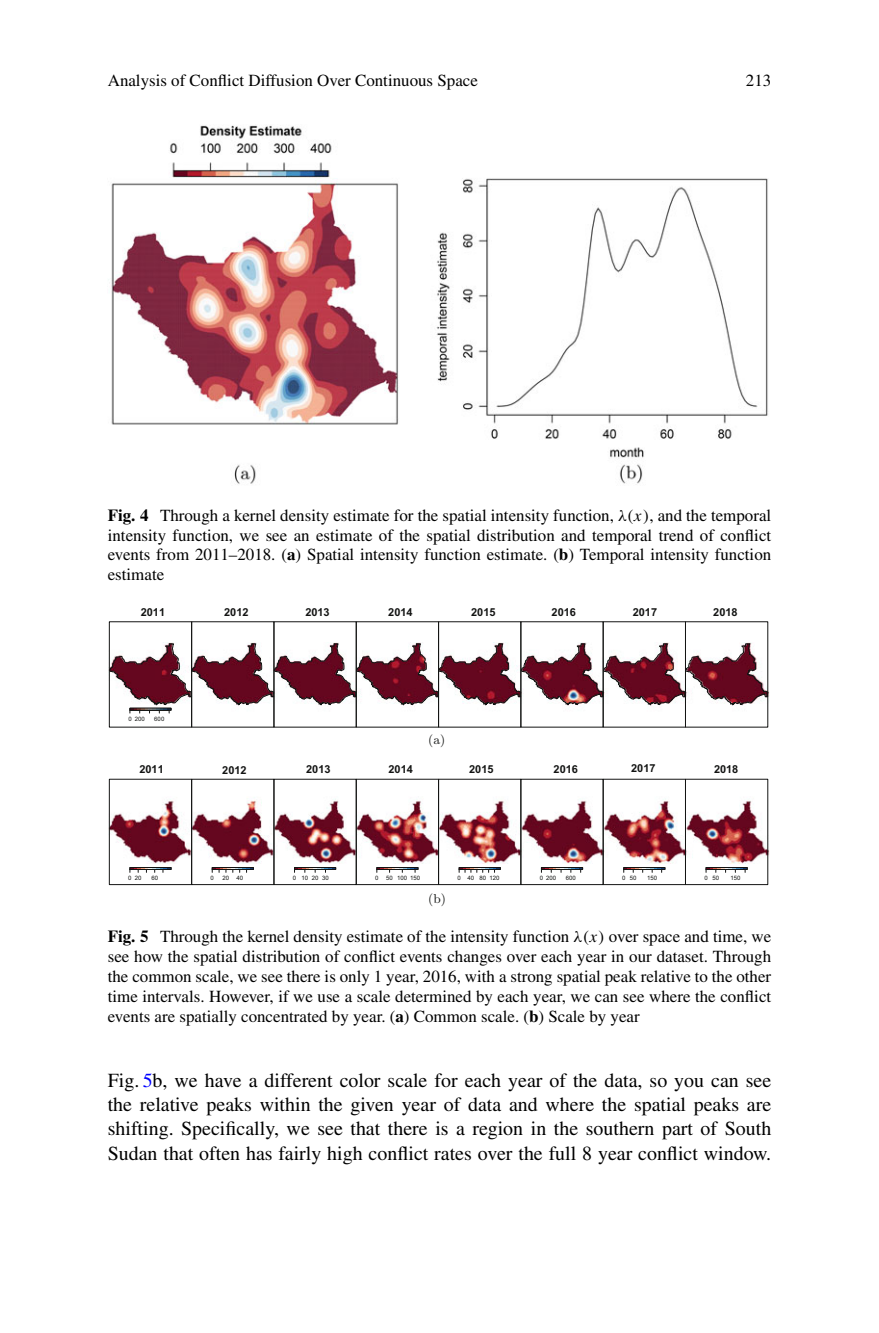
<style>
.page{position:relative;width:879px;height:1333px;background:#fff}
.page>*{position:absolute;margin:0;border:0;box-sizing:border-box;transform-origin:0 0}
.t1{font:20px/24px "Vplndr Srwxlk Times";color:#000;text-align:justify}
.t2{font:17px/20px "Vplndr Srwxlk Times";color:#000;text-align:justify}
.t3{font:12.8px "Gyhkbm Kwjclx CMR9";color:#131413}
.t4{font:700 11px "Rdrjmn Hxgkhj Arial";color:#131413}
.t5{font:6px "Qlblfj Nwjjdn Arial";color:#131413}
.s1{font-family:"Lwmbcx Dnqsvj Times";font-weight:700}
.s2{font-family:"Kjcmts Pqbnbw MTMI"}
.s3{color:#00f}
</style>
<div class="page">
<img style="left:111px;top:125px;width:657px;height:359px">
<img style="left:108px;top:642px;width:661px;height:221px">
<div style="left:191px;top:621px;width:83px;height:106px;border:1px solid #131413"></div>
<svg style="left:109px;top:643px;width:659px;height:70px"></svg>
<div style="left:130px;top:708px;width:41px;height:2px;border:1px solid #131413"></div>
<div style="left:109px;top:779px;width:83px;height:105px;border:1px solid #131413"></div>
<svg style="left:130px;top:869px;width:41px;height:3px"></svg>
<div style="left:130px;top:867px;width:41px;height:2px;border:1px solid #131413"></div>
<div style="left:191px;top:779px;width:83px;height:105px;border:1px solid #131413"></div>
<svg style="left:212px;top:869px;width:41px;height:3px"></svg>
<div style="left:212px;top:867px;width:42px;height:2px;border:1px solid #131413"></div>
<svg style="left:294px;top:869px;width:42px;height:3px"></svg>
<div style="left:294px;top:867px;width:42px;height:2px;border:1px solid #131413"></div>
<div style="left:356px;top:779px;width:83px;height:105px;border:1px solid #131413"></div>
<svg style="left:376px;top:869px;width:42px;height:3px"></svg>
<div style="left:376px;top:867px;width:42px;height:2px;border:1px solid #131413"></div>
<div style="left:438px;top:779px;width:83px;height:105px;border:1px solid #131413"></div>
<svg style="left:459px;top:869px;width:41px;height:3px"></svg>
<div style="left:459px;top:867px;width:41px;height:2px;border:1px solid #131413"></div>
<div style="left:520px;top:779px;width:83px;height:105px;border:1px solid #131413"></div>
<svg style="left:541px;top:869px;width:41px;height:3px"></svg>
<div style="left:541px;top:867px;width:42px;height:2px;border:1px solid #131413"></div>
<div style="left:603px;top:779px;width:83px;height:105px;border:1px solid #131413"></div>
<svg style="left:623px;top:869px;width:42px;height:3px"></svg>
<div style="left:623px;top:867px;width:42px;height:2px;border:1px solid #131413"></div>
<div style="left:685px;top:779px;width:83px;height:105px;border:1px solid #131413"></div>
<svg style="left:706px;top:869px;width:41px;height:3px"></svg>
<div style="left:706px;top:867px;width:41px;height:2px;border:1px solid #131413"></div>
<p class="t2" style="left:108px;top:72px;width:372px">Analysis of Conflict Diffusion Over Continuous Space</p>
<p class="t2" style="left:746px;top:72px;width:27px">213</p>
<p class="t2" style="left:108px;top:506px;width:665px"><span class="s1">Fig. 4</span> Through a kernel density estimate for the spatial intensity function, <span class="s2">λ(x)</span>, and the temporal intensity function, we see an estimate of the spatial distribution and temporal trend of conflict events from 2011–2018. (<span class="s1">a</span>) Spatial intensity function estimate. (<span class="s1">b</span>) Temporal intensity function estimate</p>
<p class="t4" style="left:141px;top:607px;width:26px">2011</p>
<p class="t4" style="left:224px;top:607px;width:26px">2012</p>
<p class="t4" style="left:305px;top:607px;width:26px">2013</p>
<p class="t4" style="left:388px;top:607px;width:26px">2014</p>
<p class="t4" style="left:471px;top:607px;width:26px">2015</p>
<p class="t4" style="left:551px;top:607px;width:26px">2016</p>
<p class="t4" style="left:633px;top:607px;width:26px">2017</p>
<p class="t4" style="left:713px;top:607px;width:26px">2018</p>
<p class="t5" style="left:129px;top:716px;width:18px">0 200</p>
<p class="t5" style="left:154px;top:716px;width:12px">600</p>
<p class="t4" style="left:139px;top:765px;width:26px">2011</p>
<p class="t5" style="left:128px;top:875px;width:15px">0 20</p>
<p class="t5" style="left:151px;top:875px;width:8px">60</p>
<p class="t4" style="left:222px;top:766px;width:26px">2012</p>
<p class="t5" style="left:210px;top:875px;width:5px">0</p>
<p class="t5" style="left:223px;top:875px;width:22px">20 40</p>
<p class="t4" style="left:306px;top:765px;width:26px">2013</p>
<p class="t5" style="left:293px;top:875px;width:37px">0 10 20 30</p>
<p class="t4" style="left:388px;top:765px;width:26px">2014</p>
<p class="t3" style="left:428px;top:731px;width:18px">(a)</p>
<p class="t4" style="left:469px;top:765px;width:26px">2015</p>
<p class="t4" style="left:553px;top:765px;width:26px">2016</p>
<p class="t5" style="left:375px;top:875px;width:5px">0</p>
<p class="t5" style="left:386px;top:875px;width:35px">50 100 150</p>
<p class="t5" style="left:457px;top:875px;width:44px">0 40 80 120</p>
<p class="t5" style="left:540px;top:875px;width:18px">0 200</p>
<p class="t5" style="left:566px;top:875px;width:12px">600</p>
<p class="t4" style="left:631px;top:764px;width:26px">2017</p>
<p class="t5" style="left:622px;top:875px;width:16px">0 50</p>
<p class="t5" style="left:647px;top:875px;width:12px">150</p>
<p class="t4" style="left:714px;top:765px;width:26px">2018</p>
<p class="t5" style="left:704px;top:875px;width:16px">0 50</p>
<p class="t5" style="left:730px;top:875px;width:12px">150</p>
<p class="t3" style="left:428px;top:891px;width:19px">(b)</p>
<p class="t2" style="left:108px;top:928px;width:665px"><span class="s1">Fig. 5</span> Through the kernel density estimate of the intensity function <span class="s2">λ(x)</span> over space and time, we see how the spatial distribution of conflict events changes over each year in our dataset. Through the common scale, we see there is only 1 year, 2016, with a strong spatial peak relative to the other time intervals. However, if we use a scale determined by each year, we can see where the conflict events are spatially concentrated by year. (<span class="s1">a</span>) Common scale. (<span class="s1">b</span>) Scale by year</p>
<p class="t1" style="left:108px;top:1070px;width:665px">Fig. <span class="s3">5</span>b, we have a different color scale for each year of the data, so you can see the relative peaks within the given year of data and where the spatial peaks are shifting. Specifically, we see that there is a region in the southern part of South Sudan that often has fairly high conflict rates over the full 8 year conflict window.</p>
</div>
